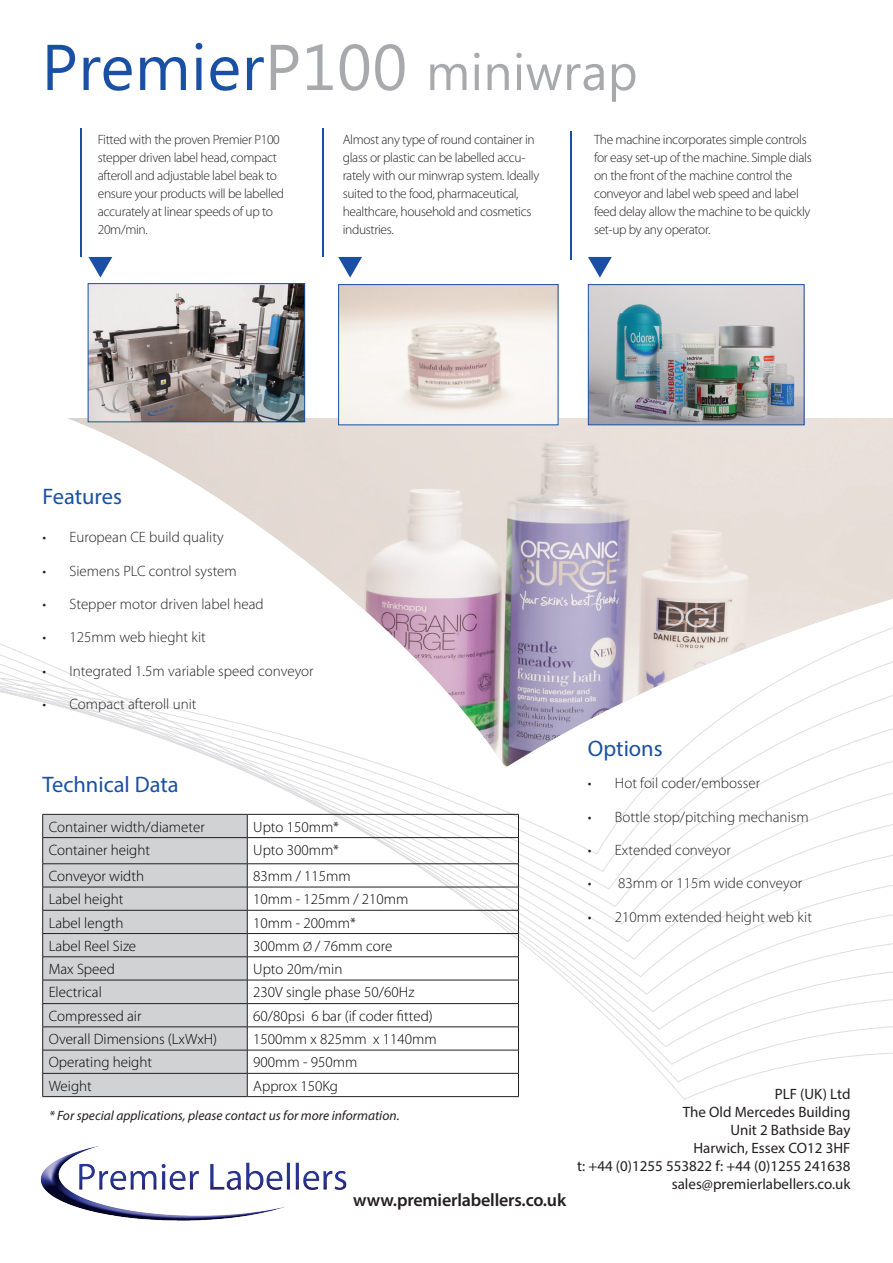
<style>
.page{position:relative;width:893px;height:1263px;background:#fff}
.page>*{position:absolute;margin:0;border:0;box-sizing:border-box;transform-origin:0 0}
.Article_Title{font:51px "Segoe UI";letter-spacing:.01em;color:#a8a9ad}
.Subtitle{font:22.5px "Myriad Pro";color:#1a50a3}
.Body{font:600 18px "Myriad Pro";letter-spacing:-.01em;color:#231f20}
.White_Head{font:300 15px "Myriad Pro";color:#000003}
.t1{font:300 15px "Myriad Pro";color:#231f20}
.t2{font:15px "Myriad Pro";color:#231f20}
.White_Head-2{font:300 15px "Myriad Pro";color:#000907}
.Caption_1{font:300 13.5px/18px "Myriad Pro";letter-spacing:-.025em;color:#231f20}
.t3{font:italic 13.5px "Myriad Pro";color:#231f20}
.s1{font-size:64.5px;color:#1a50a3}
.s2{font-size:64.5px}
.s3{font-size:13.5px}
</style>
<div class="page">
<svg style="left:248px;top:855px;width:645px;height:17px"></svg>
<svg style="left:0;top:643px;width:893px;height:212px"></svg>
<svg style="left:51px;top:401px;width:754px;height:356px"></svg>
<svg style="left:338px;top:257px;width:24px;height:21px"></svg>
<svg style="left:588px;top:257px;width:24px;height:21px"></svg>
<svg style="left:88px;top:257px;width:24px;height:21px"></svg>
<hr style="left:323px;top:128px;width:1px;height:129px;background:#1a50a3">
<img style="left:77px;top:418px;width:816px;height:349px">
<img style="left:590px;top:286px;width:212px;height:137px">
<div style="left:588px;top:284px;width:216px;height:141px;border:1px solid #1a50a3"></div>
<img style="left:90px;top:285px;width:213px;height:135px">
<div style="left:88px;top:283px;width:217px;height:139px;border:1px solid #1a50a3"></div>
<div style="left:43px;top:815px;width:204px;height:281px;background:#d1d2d4"></div>
<hr style="left:247px;top:814px;width:272px;height:1px;background:#231f20">
<hr style="left:247px;top:837px;width:272px;height:1px;background:#231f20">
<hr style="left:247px;top:863px;width:272px;height:1px;background:#231f20">
<hr style="left:247px;top:887px;width:272px;height:1px;background:#231f20">
<hr style="left:247px;top:910px;width:272px;height:1px;background:#231f20">
<hr style="left:247px;top:933px;width:272px;height:1px;background:#231f20">
<hr style="left:247px;top:956px;width:272px;height:1px;background:#231f20">
<hr style="left:247px;top:980px;width:272px;height:1px;background:#231f20">
<hr style="left:247px;top:1003px;width:272px;height:1px;background:#231f20">
<hr style="left:247px;top:1026px;width:272px;height:1px;background:#231f20">
<hr style="left:247px;top:1050px;width:272px;height:1px;background:#231f20">
<hr style="left:247px;top:1073px;width:272px;height:1px;background:#231f20">
<svg style="left:518px;top:814px;width:1px;height:282px"></svg>
<hr style="left:247px;top:1096px;width:272px;height:1px;background:#231f20">
<hr style="left:43px;top:814px;width:204px;height:1px;background:#231f20">
<hr style="left:43px;top:837px;width:204px;height:1px;background:#231f20">
<hr style="left:43px;top:863px;width:204px;height:1px;background:#231f20">
<hr style="left:43px;top:887px;width:204px;height:1px;background:#231f20">
<hr style="left:43px;top:910px;width:204px;height:1px;background:#231f20">
<hr style="left:43px;top:933px;width:204px;height:1px;background:#231f20">
<hr style="left:43px;top:956px;width:204px;height:1px;background:#231f20">
<hr style="left:43px;top:980px;width:204px;height:1px;background:#231f20">
<hr style="left:43px;top:1003px;width:204px;height:1px;background:#231f20">
<hr style="left:43px;top:1026px;width:204px;height:1px;background:#231f20">
<hr style="left:43px;top:1050px;width:204px;height:1px;background:#231f20">
<hr style="left:43px;top:1073px;width:204px;height:1px;background:#231f20">
<svg style="left:42px;top:814px;width:1px;height:282px"></svg>
<svg style="left:247px;top:814px;width:1px;height:282px"></svg>
<hr style="left:43px;top:1096px;width:204px;height:1px;background:#231f20">
<img style="left:40px;top:1145px;width:307px;height:76px">
<hr style="left:81px;top:128px;width:1px;height:129px;background:#1a50a3">
<hr style="left:570px;top:131px;width:1px;height:129px;background:#1a50a3">
<img style="left:340px;top:286px;width:216px;height:137px">
<div style="left:338px;top:284px;width:220px;height:141px;border:1px solid #1a50a3"></div>
<p class="Article_Title" style="left:42px;top:37px;width:598px"><span class="s1">Premier</span><span class="s2">P100</span> miniwrap</p>
<p class="Caption_1" style="left:98px;top:130px;width:188px">Fitted with the proven Premier P100 stepper driven label head, compact afteroll and adjustable label beak to ensure your products will be labelled accurately at linear speeds of up to<br>20m/min.</p>
<p class="Caption_1" style="left:343px;top:130px;width:198px">Almost any type of round container in glass or plastic can be labelled accu&shy;rately with our minwrap system. Ideally suited to the food, pharmaceutical, healthcare, household and cosmetics industries.</p>
<p class="Caption_1" style="left:594px;top:130px;width:219px">The machine incorporates simple controls for easy set-up of the machine. Simple dials on the front of the machine control the conveyor and label web speed and label feed delay allow the machine to be quickly set-up by any operator.</p>
<p class="Subtitle" style="left:43px;top:483px;width:81px">Features</p>
<p class="t1" style="left:43px;top:528px;width:183px">• European CE build quality</p>
<p class="t1" style="left:43px;top:562px;width:196px">• Siemens PLC control system</p>
<p class="t1" style="left:43px;top:595px;width:223px">• Stepper motor driven label head</p>
<p class="t1" style="left:43px;top:628px;width:165px">• 125mm web hieght kit</p>
<p class="t1" style="left:43px;top:661px;width:273px">• Integrated 1.5m variable speed conveyor</p>
<p class="t1" style="left:43px;top:695px;width:155px">• Compact afteroll unit</p>
<p class="Subtitle" style="left:43px;top:771px;width:138px">Technical Data</p>
<p class="White_Head-2" style="left:49px;top:817px;width:158px">Container width/diameter</p>
<p class="White_Head" style="left:253px;top:817px;width:87px">Upto 150mm*</p>
<p class="White_Head" style="left:49px;top:841px;width:103px">Container height</p>
<p class="White_Head" style="left:253px;top:841px;width:87px">Upto 300mm*</p>
<p class="White_Head" style="left:49px;top:867px;width:97px">Conveyor width</p>
<p class="White_Head" style="left:253px;top:867px;width:99px">83mm / 115mm</p>
<p class="White_Head" style="left:49px;top:890px;width:76px">Label height</p>
<p class="White_Head" style="left:253px;top:890px;width:157px">10mm - 125mm / 210mm</p>
<p class="White_Head" style="left:49px;top:913px;width:76px">Label length</p>
<p class="White_Head" style="left:253px;top:913px;width:104px">10mm - 200mm*</p>
<p class="White_Head" style="left:49px;top:937px;width:89px">Label Reel Size</p>
<p class="White_Head" style="left:253px;top:937px;width:141px">300mm <span class="s3">Ø</span> / 76mm core</p>
<p class="White_Head" style="left:49px;top:960px;width:68px">Max Speed</p>
<p class="White_Head" style="left:253px;top:960px;width:91px">Upto 20m/min</p>
<p class="White_Head" style="left:49px;top:983px;width:55px">Electrical</p>
<p class="White_Head" style="left:253px;top:983px;width:163px">230V single phase 50/60Hz</p>
<p class="White_Head" style="left:49px;top:1007px;width:94px">Compressed air</p>
<p class="White_Head" style="left:253px;top:1007px;width:181px">60/80psi 6 bar (if coder fitted)</p>
<p class="White_Head" style="left:49px;top:1030px;width:170px">Overall Dimensions (LxWxH)</p>
<p class="White_Head" style="left:253px;top:1030px;width:185px">1500mm x 825mm x 1140mm</p>
<p class="White_Head" style="left:49px;top:1053px;width:105px">Operating height</p>
<p class="White_Head" style="left:253px;top:1053px;width:106px">900mm - 950mm</p>
<p class="White_Head" style="left:49px;top:1076px;width:45px">Weight</p>
<p class="White_Head" style="left:253px;top:1076px;width:86px">Approx 150Kg</p>
<p class="t3" style="left:49px;top:1107px;width:352px">* For special applications, please contact us for more information.</p>
<p class="Body" style="left:353px;top:1189px;width:214px">www.premierlabellers.co.uk</p>
<p class="Subtitle" style="left:588px;top:735px;width:76px">Options</p>
<p class="t1" style="left:588px;top:774px;width:174px">• Hot foil coder/embosser</p>
<p class="t1" style="left:588px;top:808px;width:222px">• Bottle stop/pitching mechanism</p>
<p class="t1" style="left:588px;top:841px;width:144px">• Extended conveyor</p>
<p class="t1" style="left:588px;top:874px;width:216px">• 83mm or 115m wide conveyor</p>
<p class="t1" style="left:588px;top:907px;width:226px">• 210mm extended height web kit</p>
<p class="t2" style="left:775px;top:1085px;width:77px">PLF (UK) Ltd</p>
<p class="t2" style="left:683px;top:1103px;width:169px">The Old Mercedes Building</p>
<p class="t2" style="left:730px;top:1121px;width:122px">Unit 2 Bathside Bay</p>
<p class="t2" style="left:693px;top:1139px;width:159px">Harwich, Essex CO12 3HF</p>
<p class="t2" style="left:577px;top:1157px;width:275px">t: +44 (0)1255 553822 f: +44 (0)1255 241638</p>
<p class="t2" style="left:672px;top:1175px;width:180px">sales@premierlabellers.co.uk</p>
</div>
